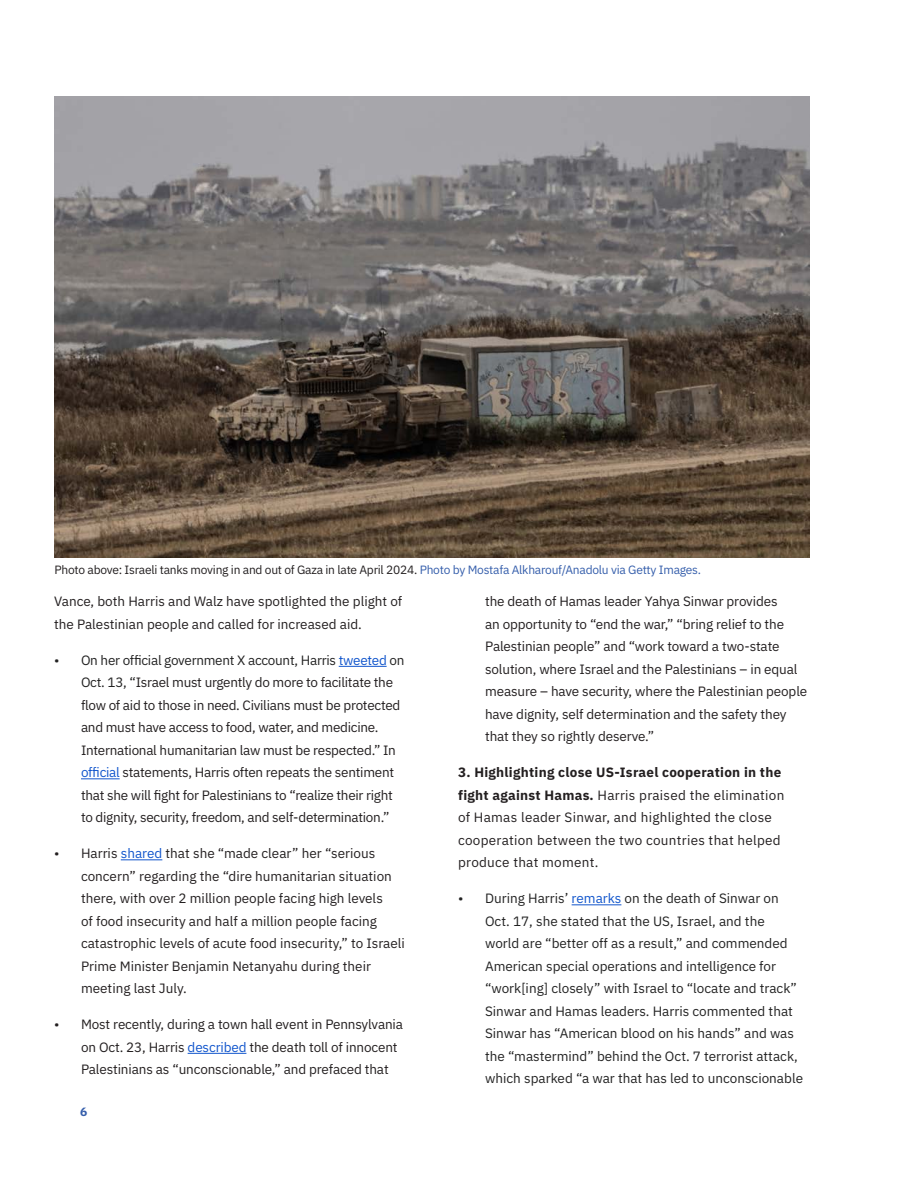
<style>
.page{position:relative;width:918px;height:1188px;background:#fff}
.page>*{position:absolute;margin:0;border:0;box-sizing:border-box;transform-origin:0 0}
.Paragraph_Style{font:13.5px/22.5px "IBM Plex Sans";letter-spacing:-.01em;color:#231f20}
.t1{font:13.5px/22.5px "IBM Plex Sans";color:#222}
.Paragraph_Style-2{font:13.5px/22.5px "IBM Plex Sans";letter-spacing:.02em;color:#231f20}
.Foot_Note{font:12px "IBM Plex Sans";letter-spacing:-.02em;color:#231f20}
.t2{font:700 12px "IBM Plex Mono";color:#355eab}
.s1{color:#355eab}
.s2{color:#222}
.s3{color:#15c}
.s4{font-weight:700}
</style>
<div class="page">
<hr style="left:339px;top:666px;width:48px;height:1px;background:#15c">
<hr style="left:81px;top:778px;width:39px;height:1px;background:#15c">
<hr style="left:121px;top:859px;width:41px;height:1px;background:#15c">
<hr style="left:188px;top:1053px;width:58px;height:1px;background:#15c">
<hr style="left:572px;top:904px;width:49px;height:1px;background:#15c">
<img style="left:54px;top:96px;width:755px;height:462px">
<p class="Foot_Note" style="left:54px;top:560px;width:648px">Photo above: Israeli tanks moving in and out of Gaza in late April 2024. <span class="s1">Photo by Mostafa Alkharouf/Anadolu via Getty Images.</span></p>
<p class="Paragraph_Style" style="left:54px;top:589px;width:350px">Vance, both Harris and Walz have spotlighted the plight of the Palestinian people and called for increased aid.</p>
<p class="Paragraph_Style" style="left:81px;top:648px;width:325px;text-indent:-27px"><span class="s2">• On her official government X account, Harris</span> <span class="s3">tweeted</span> <span class="s2">on Oct. 13, “</span>Israel must urgently do more to facilitate the flow of aid to those in need. Civilians must be protected and must have access to food, water, and medicine.<br>International humanitarian law must be respected.” In <span class="s3">official</span> statements, Harris often repeats the sentiment that she will fight for Palestinians to “realize their right to dignity, security, freedom, and self-determination.”</p>
<p class="Paragraph_Style" style="left:81px;top:841px;width:326px;text-indent:-27px">• Harris <span class="s3">shared</span> that she “made clear” her “serious concern” regarding the “dire humanitarian situation there, with over 2 million people facing high levels<br>of food insecurity and half a million people facing catastrophic levels of acute food insecurity,” to Israeli Prime Minister Benjamin Netanyahu during their meeting last July.</p>
<p class="Paragraph_Style" style="left:81px;top:1012px;width:324px;text-indent:-27px">• Most recently, during a town hall event in Pennsylvania on Oct. 23, Harris <span class="s3">described</span> the death toll of innocent<br>Palestinians as “unconscionable,” and prefaced that</p>
<p class="t2" style="left:80px;top:1103px;width:9px">6</p>
<p class="Paragraph_Style" style="left:485px;top:589px;width:324px">the death of Hamas leader Yahya Sinwar provides<br>an opportunity to “end the war,” “bring relief to the Palestinian people” and “work toward a two-state solution, where Israel and the Palestinians – in equal measure – have security, where the Palestinian people have dignity, self determination and the safety they that they so rightly deserve.”</p>
<p class="Paragraph_Style-2" style="left:458px;top:760px;width:328px"><span class="s4">3. Highlighting close US-Israel cooperation in the fight against Hamas.</span> Harris praised the elimination of Hamas leader Sinwar, and highlighted the close cooperation between the two countries that helped produce that moment.</p>
<p class="t1" style="left:485px;top:886px;width:320px;text-indent:-27px">• During Harris’ <span class="s3">remarks</span> on the death of Sinwar on Oct. 17, she stated that the US, Israel, and the<br>world are “better off as a result,” and commended American special operations and intelligence for “work[ing] closely” with Israel to “locate and track” Sinwar and Hamas leaders. Harris commented that Sinwar has “American blood on his hands” and was the “mastermind” behind the Oct. 7 terrorist attack, which sparked “a war that has led to unconscionable</p>
</div>
